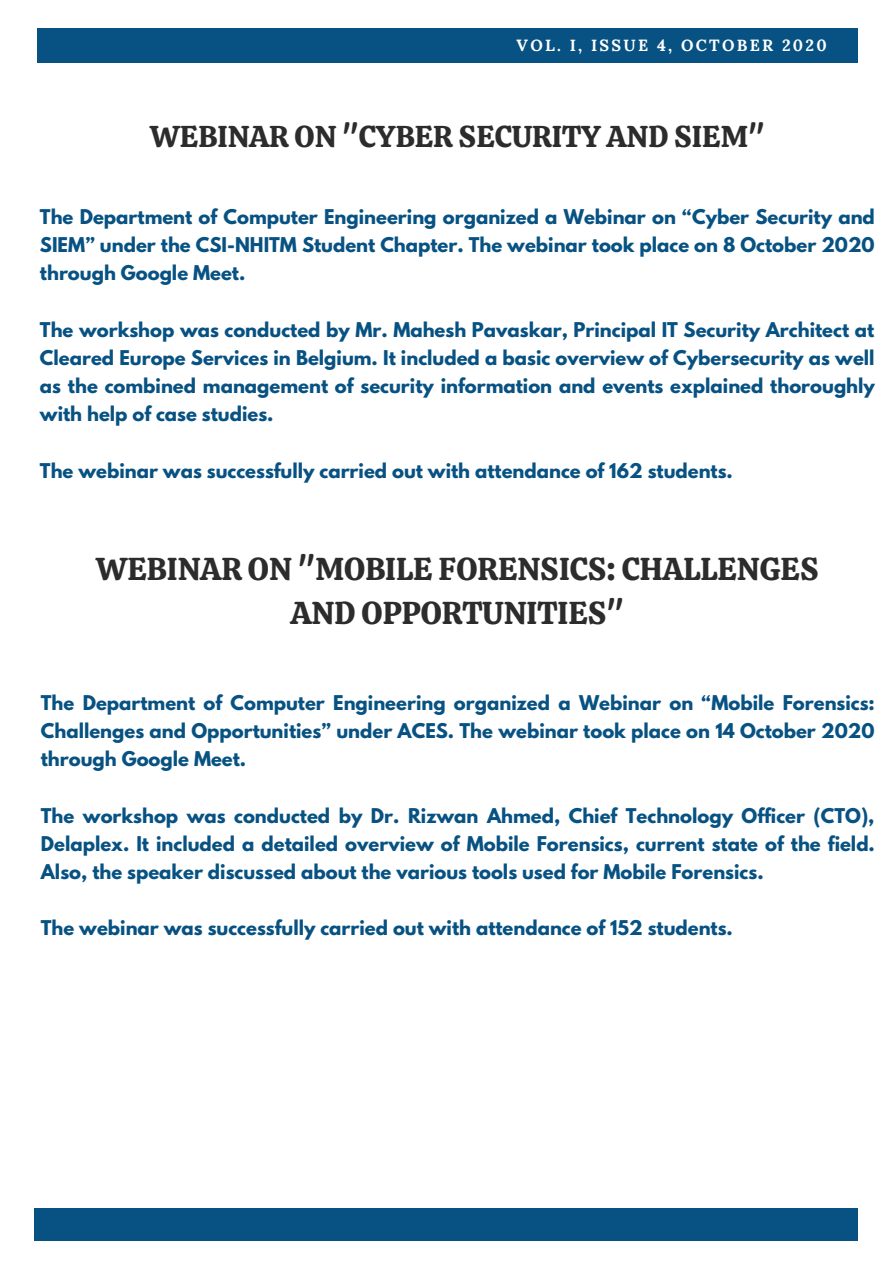
<style>
.page{position:relative;width:894px;height:1264px;background:#fff}
.page>*{position:absolute;margin:0;border:0;box-sizing:border-box;transform-origin:0 0}
.t1{font:31.5px/44px "Calistoga";color:#2c2c2c;text-align:center}
.t2{font:30px "Calistoga";color:#2c2c2c}
.t3{font:700 18px/28.2px "League Spartan";color:#075282;text-align:justify}
.t4{font:700 16.2px "Lora";letter-spacing:.14em;color:#fff}
</style>
<div class="page">
<div style="left:37px;top:28px;width:820px;height:35px;background:#075282"></div>
<div style="left:34px;top:1207px;width:823px;height:33px;background:#075282"></div>
<p class="t4" style="left:516px;top:34px;width:311px">VOL. I, ISSUE 4, OCTOBER 2020</p>
<h2 class="t2" style="left:150px;top:117px;width:616px">WEBINAR ON "CYBER SECURITY AND SIEM"</h2>
<p class="t3" style="left:40px;top:205px;width:836px">The Department of Computer Engineering organized a Webinar on “Cyber Security and SIEM” under the CSI-NHITM Student Chapter. The webinar took place on 8 October 2020 through Google Meet.</p>
<p class="t3" style="left:40px;top:318px;width:836px">The workshop was conducted by Mr. Mahesh Pavaskar, Principal IT Security Architect at Cleared Europe Services in Belgium. It included a basic overview of Cybersecurity as well as the combined management of security information and events explained thoroughly with help of case studies.</p>
<p class="t3" style="left:40px;top:458px;width:694px">The webinar was successfully carried out with attendance of 162 students.</p>
<h1 class="t1" style="left:96px;top:547px;width:723px">WEBINAR ON "MOBILE FORENSICS: CHALLENGES<br>AND OPPORTUNITIES"</h1>
<p class="t3" style="left:41px;top:691px;width:835px">The Department of Computer Engineering organized a Webinar on “Mobile Forensics:<br>Challenges and Opportunities” under ACES. The webinar took place on 14 October 2020 through Google Meet.</p>
<p class="t3" style="left:41px;top:803px;width:835px">The workshop was conducted by Dr. Rizwan Ahmed, Chief Technology Officer (CTO), Delaplex. It included a detailed overview of Mobile Forensics, current state of the field.<br>Also, the speaker discussed about the various tools used for Mobile Forensics.</p>
<p class="t3" style="left:41px;top:916px;width:693px">The webinar was successfully carried out with attendance of 152 students.</p>
</div>
